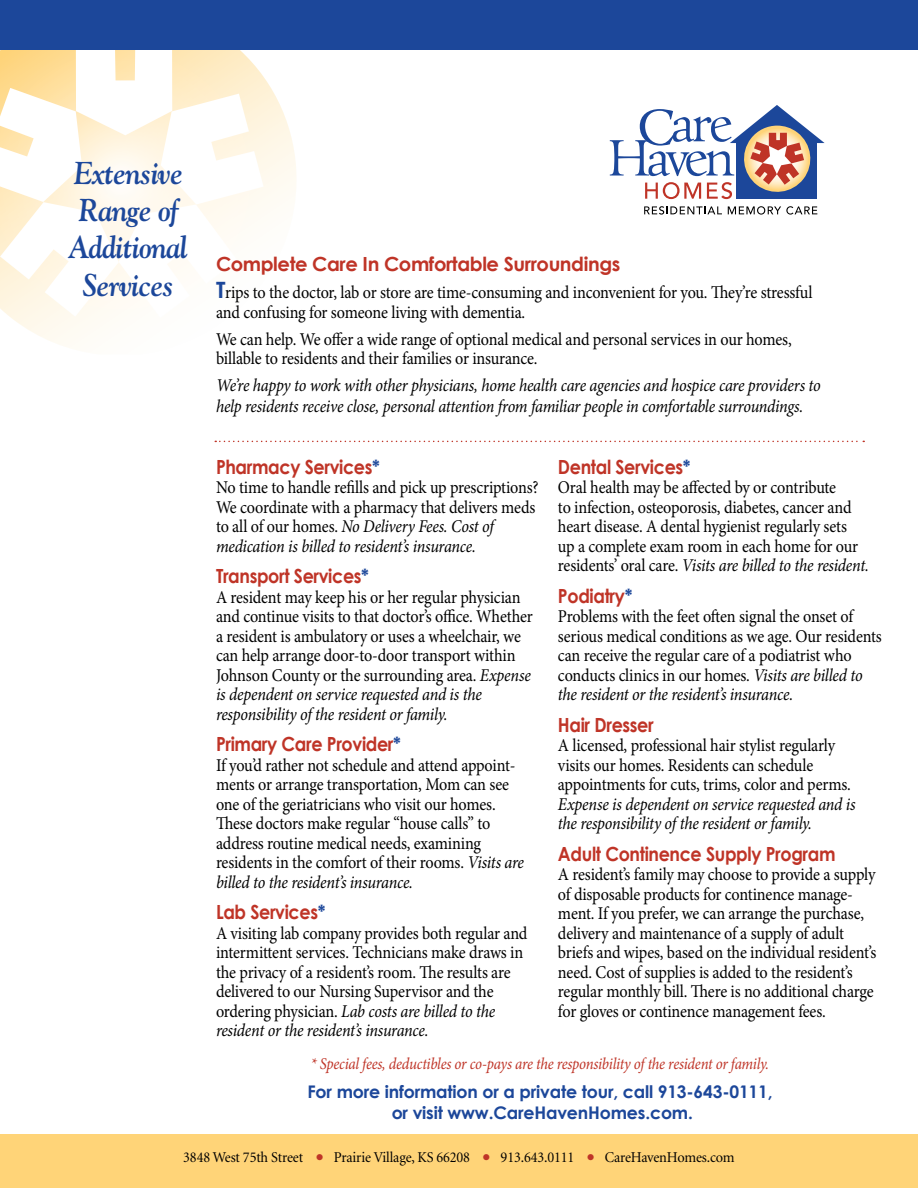
<style>
.page{position:relative;width:918px;height:1188px;background:#fff}
.page>*{position:absolute;margin:0;border:0;box-sizing:border-box;transform-origin:0 0}
.t1{font:italic 700 31.5px/37.5px "Goudy";letter-spacing:-.02em;color:#1c479a;text-align:center;scale:.9 1}
.t2{font:700 19.5px "Century Gothic";letter-spacing:-.02em;color:#bf3427;scale:.9 1}
.t3{font:700 19.5px "Century Gothic";letter-spacing:-.02em;color:#bf3427}
.t4{font:18px/19.5px "Minion Pro";letter-spacing:-.01em;color:#000;scale:.9 1}
.t5{font:italic 18px/21px "Minion Pro";letter-spacing:-.02em;color:#000;scale:.9 1}
.t6{font:700 17.4px/20.9px "Century Gothic";letter-spacing:-.01em;color:#1c479a;text-align:center}
.t7{font:italic 16.5px "Minion Pro";letter-spacing:-.02em;color:#bf3427;scale:.9 1}
.t8{font:15px "Minion";letter-spacing:-.01em;color:#000;scale:.95 1}
.s1{font-family:"Century Gothic";font-weight:700;font-size:22.5px;color:#1c479a}
.s2{color:#1c479a}
.s3{font-style:italic}
.s4{color:#bf3427}
</style>
<div class="page">
<svg style="left:12px;top:49px;width:285px;height:297px"></svg>
<svg style="left:0;top:49px;width:264px;height:269px"></svg>
<div style="left:0;top:0;width:918px;height:49px;background:#1c479a"></div>
<div style="left:0;top:1134px;width:918px;height:54px;background:#ffd478"></div>
<svg style="left:610px;top:105px;width:215px;height:94px"></svg>
<svg style="left:644px;top:206px;width:78px;height:9px"></svg>
<svg style="left:728px;top:206px;width:89px;height:9px"></svg>
<svg style="left:215px;top:441px;width:649px;height:1px"></svg>
<h1 class="t1" style="left:69px;top:153px;width:134px">Extensive<br>Range of<br>Additional<br>Services</h1>
<p class="t3" style="left:216px;top:252px;width:406px">Complete Care In Comfortable Surroundings</p>
<p class="t4" style="left:216px;top:283px;width:664px"><span class="s1">T</span>rips to the doctor, lab or store are time-consuming and inconvenient for you. They’re stressful and confusing for someone living with dementia.</p>
<p class="t4" style="left:216px;top:329px;width:641px">We can help. We offer a wide range of optional medical and personal services in our homes, billable to residents and their families or insurance.</p>
<p class="t5" style="left:216px;top:375px;width:673px">We’re happy to work with other physicians, home health care agencies and hospice care providers to help residents receive close, personal attention from familiar people in comfortable surroundings.</p>
<p class="t2" style="left:216px;top:454px;width:184px">Pharmacy Services<span class="s2">*</span></p>
<p class="t4" style="left:216px;top:478px;width:360px">No time to handle refills and pick up prescriptions?<br>We coordinate with a pharmacy that delivers meds to all of our homes. <span class="s3">No Delivery Fees. Cost of medication is billed to resident’s insurance.</span></p>
<p class="t2" style="left:216px;top:564px;width:172px">Transport Services<span class="s2">*</span></p>
<p class="t4" style="left:216px;top:587px;width:354px">A resident may keep his or her regular physician and continue visits to that doctor’s office. Whether a resident is ambulatory or uses a wheelchair, we can help arrange door-to-door transport within Johnson County or the surrounding area. <span class="s3">Expense is dependent on service requested and is the responsibility of the resident or family.</span></p>
<p class="t2" style="left:216px;top:732px;width:207px">Primary Care Provider<span class="s2">*</span></p>
<p class="t4" style="left:216px;top:755px;width:344px">If you’d rather not schedule and attend appoint&shy;ments or arrange transportation, Mom can see one of the geriatricians who visit our homes.<br>These doctors make regular “house calls” to address routine medical needs, examining residents in the comfort of their rooms. <span class="s3">Visits are billed to the resident’s insurance.</span></p>
<p class="t2" style="left:216px;top:900px;width:123px">Lab Services<span class="s2">*</span></p>
<p class="t4" style="left:216px;top:923px;width:348px">A visiting lab company provides both regular and intermittent services. Technicians make draws in the privacy of a resident’s room. The results are delivered to our Nursing Supervisor and the ordering physician. <span class="s3">Lab costs are billed to the resident or the resident’s insurance.</span></p>
<p class="t2" style="left:558px;top:454px;width:149px">Dental Services<span class="s2">*</span></p>
<p class="t4" style="left:558px;top:478px;width:347px">Oral health may be affected by or contribute<br>to infection, osteoporosis, diabetes, cancer and heart disease. A dental hygienist regularly sets<br>up a complete exam room in each home for our residents’ oral care. <span class="s3">Visits are billed to the resident.</span></p>
<p class="t2" style="left:558px;top:583px;width:84px">Podiatry<span class="s2">*</span></p>
<p class="t4" style="left:558px;top:607px;width:361px">Problems with the feet often signal the onset of serious medical conditions as we age. Our residents can receive the regular care of a podiatrist who conducts clinics in our homes. <span class="s3">Visits are billed to the resident or the resident’s insurance.</span></p>
<p class="t2" style="left:558px;top:712px;width:108px">Hair Dresser</p>
<p class="t4" style="left:558px;top:736px;width:327px">A licensed, professional hair stylist regularly visits our homes. Residents can schedule appointments for cuts, trims, color and perms.</p>
<p class="t5" style="left:558px;top:794px;width:332px;line-height:19.5px">Expense is dependent on service requested and is the responsibility of the resident or family.</p>
<p class="t2" style="left:558px;top:841px;width:310px">Adult Continence Supply Program</p>
<p class="t4" style="left:558px;top:865px;width:355px">A resident’s family may choose to provide a supply of disposable products for continence manage&shy;ment. If you prefer, we can arrange the purchase, delivery and maintenance of a supply of adult briefs and wipes, based on the individual resident’s need. Cost of supplies is added to the resident’s regular monthly bill. There is no additional charge for gloves or continence management fees.</p>
<p class="t7" style="left:311px;top:1052px;width:510px">* Special fees, deductibles or co-pays are the responsibility of the resident or family.</p>
<p class="t6" style="left:307px;top:1081px;width:467px">For more information or a private tour, call 913-643-0111, or visit www.CareHavenHomes.com.</p>
<p class="t8" style="left:183px;top:1150px;width:582px">3848 West 75th Street <span class="s4">●</span> Prairie Village, KS 66208 <span class="s4">●</span> 913.643.0111 <span class="s4">●</span> CareHavenHomes.com</p>
</div>
